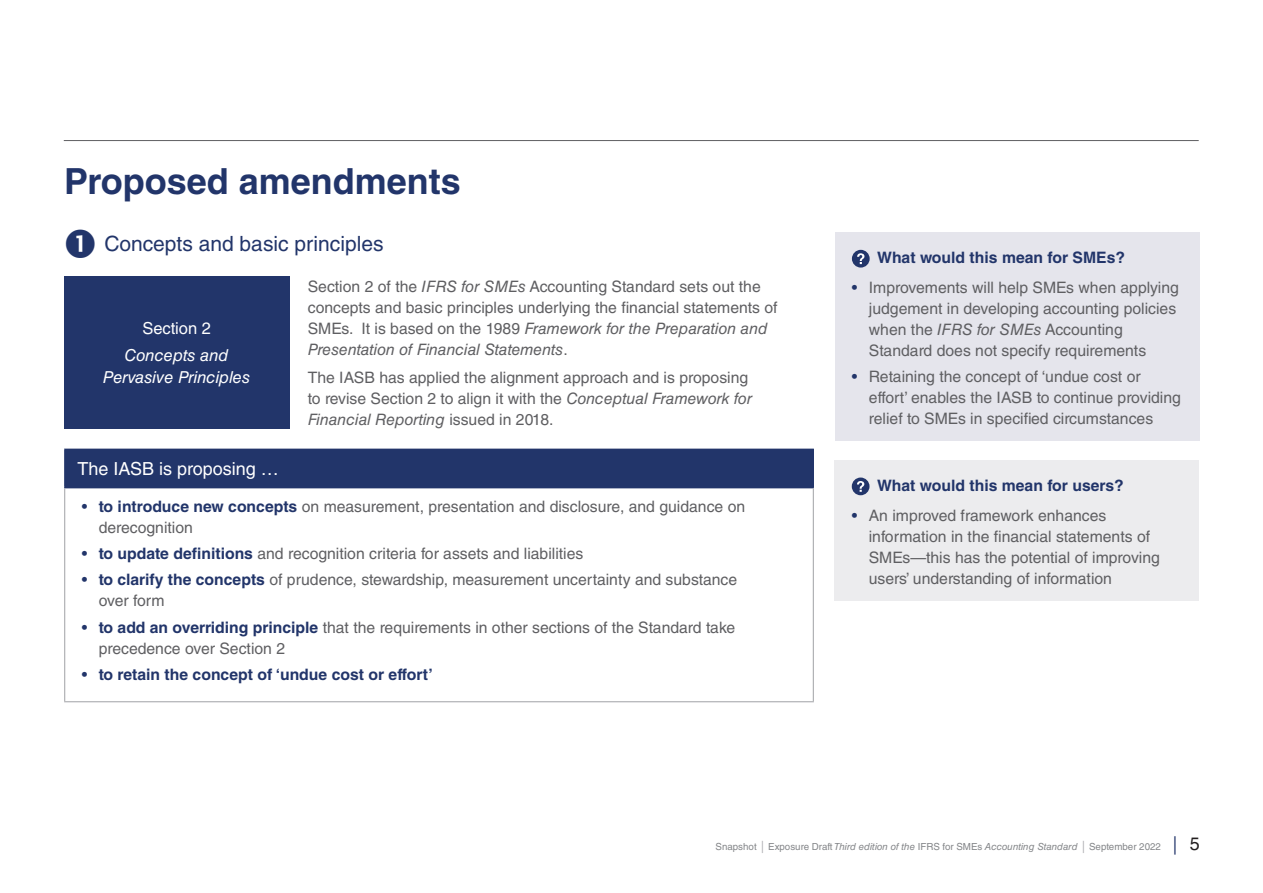
<style>
.page{position:relative;width:1263px;height:893px;background:#fff}
.page>*{position:absolute;margin:0;border:0;box-sizing:border-box;transform-origin:0 0}
.Level_1{font:700 36px "Helvetica LT Std";color:#22356a}
.Level_2_heading{font:21px "Helvetica LT Std";color:#22356a}
.whiteout_box_text{font:18px "Helvetica LT Std";color:#fff}
.whiteout_box_text-2{font:italic 16.5px/22.5px "Helvetica LT Std";letter-spacing:-.005em;color:#fff;text-align:center}
.whiteout_box_text-3{font:16.5px "Helvetica LT Std";letter-spacing:-.005em;color:#fff}
.Body_copy{font:15.75px/21px "Helvetica LT Std";color:#5f5f62}
.Body_copy-2{font:700 15.75px "Helvetica LT Std";color:#22356a}
.t1{font:9.75px "Helvetica LT Std";color:#848689}
.s1{font-style:italic}
.s2{color:#22356a}
.s3{font-weight:700;color:#22356a}
.s4{font-weight:400}
.s5{font-family:"Swift LT Pro";font-size:12px;color:#abacb0}
.s6{font-family:"Swift LT Pro";font-size:18px;color:#22356a}
.s7{font-size:18px;color:#231f20}
</style>
<div class="page">
<hr style="left:64px;top:140px;width:1135px;height:1px;background:#5f5f62">
<div style="left:64px;top:276px;width:225px;height:153px;background:#22356a"></div>
<div style="left:65px;top:449px;width:748px;height:39px;background:#22356a"></div>
<hr style="left:64px;top:487px;width:750px;height:1px;background:#22356a">
<hr style="left:64px;top:449px;width:750px;height:1px;background:#22356a">
<hr style="left:64px;top:450px;width:1px;height:37px;background:#22356a">
<hr style="left:813px;top:450px;width:1px;height:37px;background:#22356a">
<hr style="left:64px;top:488px;width:1px;height:213px;background:#abacb0">
<hr style="left:813px;top:488px;width:1px;height:213px;background:#abacb0">
<hr style="left:64px;top:701px;width:750px;height:1px;background:#abacb0">
<div style="left:835px;top:233px;width:364px;height:208px;background:#e5e5ec"></div>
<div style="left:852px;top:250px;width:18px;height:18px;background:#22356a;border-radius:50%"></div>
<svg style="left:857px;top:253px;width:7px;height:11px"></svg>
<div style="left:835px;top:460px;width:364px;height:141px;background:#ececee"></div>
<div style="left:852px;top:477px;width:17px;height:18px;background:#22356a;border-radius:50%"></div>
<svg style="left:857px;top:481px;width:7px;height:11px"></svg>
<p class="Level_1" style="left:64px;top:160px;width:398px">Proposed amendments</p>
<p class="Level_2_heading" style="left:105px;top:231px;width:280px">Concepts and basic principles</p>
<p class="Body_copy" style="left:308px;top:276px;width:471px">Section 2 of the <span class="s1">IFRS for SMEs</span> Accounting Standard sets out the concepts and basic principles underlying the financial statements of SMEs. It is based on the 1989 <span class="s1">Framework for the Preparation and Presentation of Financial Statements</span>.</p>
<p class="Body_copy" style="left:308px;top:366px;width:446px">The IASB has applied the alignment approach and is proposing to revise Section 2 to align it with the <span class="s1">Conceptual Framework for<br>Financial Reporting</span> issued in 2018.</p>
<p class="whiteout_box_text-3" style="left:142px;top:319px;width:70px">Section 2</p>
<p class="whiteout_box_text-2" style="left:103px;top:344px;width:149px">Concepts and<br>Pervasive Principles</p>
<p class="whiteout_box_text" style="left:77px;top:458px;width:203px">The IASB is proposing …</p>
<p class="Body_copy" style="left:99px;top:496px;width:648px;text-indent:-17px"><span class="s2">•</span> <span class="s3">to introduce new concepts</span> on measurement, presentation and disclosure, and guidance on derecognition</p>
<p class="Body_copy" style="left:82px;top:543px;width:503px"><span class="s2">•</span> <span class="s3">to update definitions</span> and recognition criteria for assets and liabilities</p>
<p class="Body_copy" style="left:99px;top:569px;width:640px;text-indent:-17px"><span class="s2">•</span> <span class="s3">to clarify the concepts</span> of prudence, stewardship, measurement uncertainty and substance over form</p>
<p class="Body_copy" style="left:99px;top:617px;width:638px;text-indent:-17px"><span class="s2">•</span> <span class="s3">to add an overriding principle</span> that the requirements in other sections of the Standard take precedence over Section 2</p>
<p class="Body_copy-2" style="left:82px;top:665px;width:353px"><span class="s4">•</span> to retain the concept of ‘undue cost or effort’</p>
<p class="Body_copy-2" style="left:877px;top:248px;width:249px">What would this mean for SMEs?</p>
<p class="Body_copy" style="left:869px;top:277px;width:311px;text-indent:-17px"><span class="s2">•</span> Improvements will help SMEs when applying judgement in developing accounting policies when the <span class="s1">IFRS for SMEs</span> Accounting Standard does not specify requirements</p>
<p class="Body_copy" style="left:869px;top:366px;width:314px;text-indent:-17px"><span class="s2">•</span> Retaining the concept of ‘undue cost or effort’ enables the IASB to continue providing relief to SMEs in specified circumstances</p>
<p class="Body_copy-2" style="left:877px;top:476px;width:248px">What would this mean for users?</p>
<p class="Body_copy" style="left:869px;top:504px;width:293px;text-indent:-17px"><span class="s2">•</span> An improved framework enhances information in the financial statements of SMEs—this has the potential of improving users’ understanding of information</p>
<p class="t1" style="left:715px;top:841px;width:486px">Snapshot <span class="s5">|</span> Exposure Draft <span class="s1">Third edition of the</span> IFRS for SMEs <span class="s1">Accounting Standard</span> <span class="s5">|</span> September 2022 <span class="s6">|</span> <span class="s7">5</span></p>
</div>
